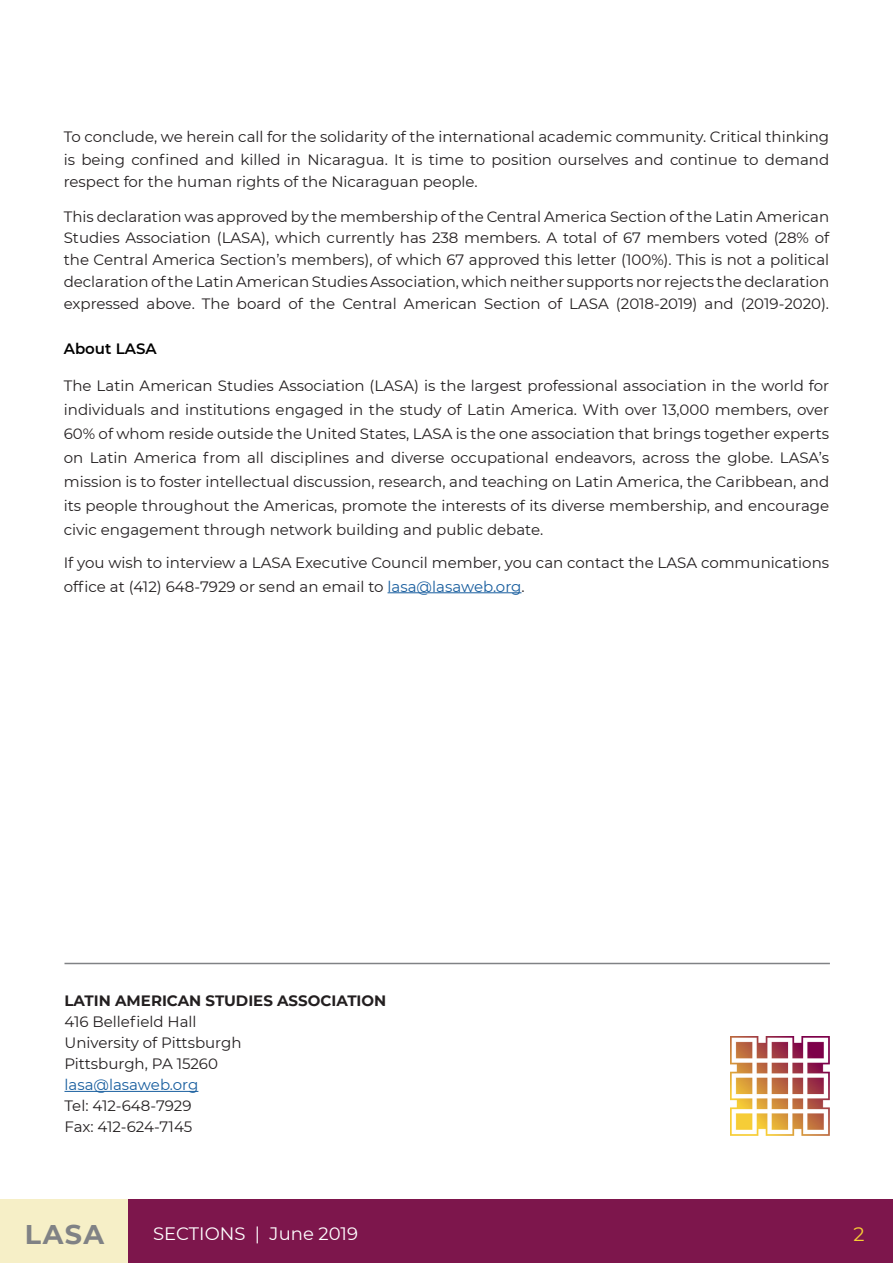
<style>
.page{position:relative;width:893px;height:1263px;background:#fff}
.page>*{position:absolute;margin:0;border:0;box-sizing:border-box;transform-origin:0 0}
.t1{font:700 27px "Montserrat";color:#808285}
.t2{font:19.5px "Montserrat";color:#f8ce34}
.t3{font:18px "Montserrat";color:#fff}
.Cuerpo_de_texto{font:15px/21.8px "Montserrat";color:#231f20;text-align:justify}
.Sub_tituares_turques{font:15px/24px "Montserrat";color:#231f20;text-align:justify}
.Cuerpo_de_texto_resa{font:700 15px "Montserrat";color:#231f20}
.Cuerpo_de_texto-2{font:15px "Montserrat";color:#175d9e}
.Cuerpo_de_texto-3{font:600 15px "Montserrat";color:#000}
.s1{color:#175d9e}
</style>
<div class="page">
<div style="left:0;top:1199px;width:129px;height:64px;background:#f6efc7"></div>
<div style="left:129px;top:1199px;width:764px;height:64px;background:#7d164c"></div>
<hr style="left:388px;top:592px;width:133px;height:1px;background:#175d9e">
<hr style="left:64px;top:1091px;width:134px;height:1px;background:#175d9e">
<hr style="left:64px;top:963px;width:766px;height:1px;background:#808285">
<img style="left:731px;top:1036px;width:99px;height:99px">
<p class="Cuerpo_de_texto" style="left:64px;top:125px;width:767px;line-height:22.5px">To conclude, we herein call for the solidarity of the international academic community. Critical thinking is being confined and killed in Nicaragua. It is time to position ourselves and continue to demand respect for the human rights of the Nicaraguan people.</p>
<p class="Cuerpo_de_texto" style="left:64px;top:205px;width:767px">This declaration was approved by the membership of the Central America Section of the Latin American Studies Association (LASA), which currently has 238 members. A total of 67 members voted (28% of the Central America Section’s members), of which 67 approved this letter (100%). This is not a political declaration of the Latin American Studies Association, which neither supports nor rejects the declaration expressed above. The board of the Central American Section of LASA (2018-2019) and (2019-2020).</p>
<p class="Cuerpo_de_texto-3" style="left:64px;top:338px;width:94px">About LASA</p>
<p class="Sub_tituares_turques" style="left:64px;top:373px;width:767px">The Latin American Studies Association (LASA) is the largest professional association in the world for individuals and institutions engaged in the study of Latin America. With over 13,000 members, over 60% of whom reside outside the United States, LASA is the one association that brings together experts on Latin America from all disciplines and diverse occupational endeavors, across the globe. LASA’s mission is to foster intellectual discussion, research, and teaching on Latin America, the Caribbean, and its people throughout the Americas, promote the interests of its diverse membership, and encourage civic engagement through network building and public debate.</p>
<p class="Sub_tituares_turques" style="left:64px;top:550px;width:767px">If you wish to interview a LASA Executive Council member, you can contact the LASA communications office at (412) 648-7929 or send an email to <span class="s1">lasa@lasaweb.org</span>.</p>
<p class="Cuerpo_de_texto_resa" style="left:64px;top:990px;width:323px">LATIN AMERICAN STUDIES ASSOCIATION</p>
<p class="Cuerpo_de_texto" style="left:64px;top:1010px;width:134px">416 Bellefield Hall</p>
<p class="Cuerpo_de_texto" style="left:64px;top:1031px;width:179px">University of Pittsburgh</p>
<p class="Cuerpo_de_texto" style="left:64px;top:1052px;width:155px">Pittsburgh, PA 15260</p>
<p class="Cuerpo_de_texto-2" style="left:64px;top:1074px;width:135px">lasa@lasaweb.org</p>
<p class="Cuerpo_de_texto" style="left:64px;top:1094px;width:129px">Tel: 412-648-7929</p>
<p class="Cuerpo_de_texto" style="left:64px;top:1115px;width:129px">Fax: 412-624-7145</p>
<h1 class="t1" style="left:25px;top:1215px;width:81px">LASA</h1>
<p class="t3" style="left:153px;top:1221px;width:206px">SECTIONS | June 2019</p>
<h2 class="t2" style="left:853px;top:1220px;width:13px">2</h2>
</div>
